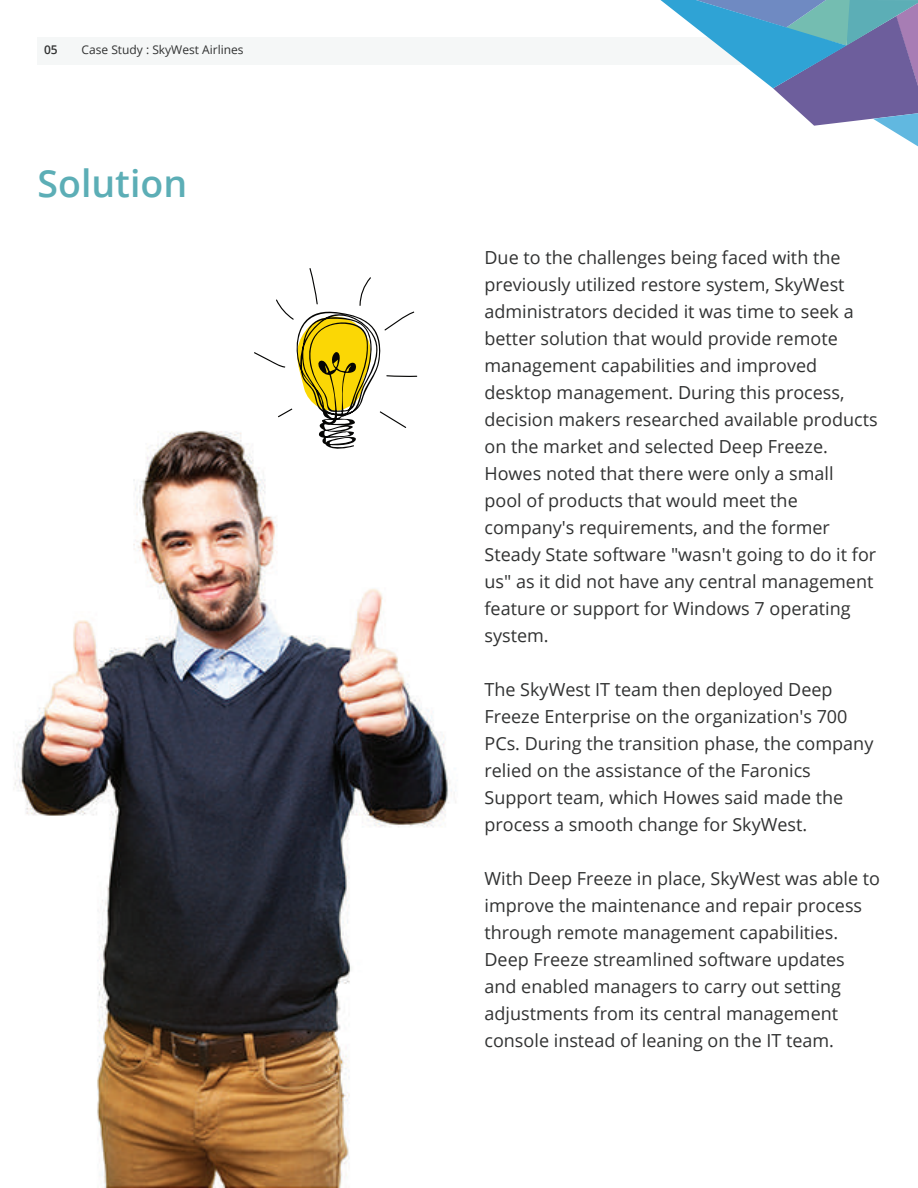
<style>
.page{position:relative;width:918px;height:1188px;background:#fff}
.page>*{position:absolute;margin:0;border:0;box-sizing:border-box;transform-origin:0 0}
.t1{font:600 37.5px "Open Sans";color:#5caeb6}
.t2{font:18px/27px "Open Sans";color:#313232}
.t3{font:12px "Open Sans";color:#313232}
.t4{font:600 12px "Open Sans";color:#313232}
</style>
<div class="page">
<div style="left:38px;top:38px;width:880px;height:27px;background:#f5f7f7"></div>
<svg style="left:660px;top:0;width:258px;height:147px"></svg>
<img style="left:14px;top:376px;width:442px;height:811px">
<svg style="left:254px;top:268px;width:163px;height:182px"></svg>
<p class="t4" style="left:44px;top:42px;width:15px">05</p>
<p class="t3" style="left:82px;top:42px;width:164px">Case Study : SkyWest Airlines</p>
<h1 class="t1" style="left:38px;top:158px;width:151px">Solution</h1>
<p class="t2" style="left:484px;top:244px;width:395px">Due to the challenges being faced with the previously utilized restore system, SkyWest administrators decided it was time to seek a better solution that would provide remote management capabilities and improved desktop management. During this process, decision makers researched available products on the market and selected Deep Freeze.<br>Howes noted that there were only a small<br>pool of products that would meet the company's requirements, and the former Steady State software "wasn't going to do it for us" as it did not have any central management feature or support for Windows 7 operating system.</p>
<p class="t2" style="left:484px;top:676px;width:390px">The SkyWest IT team then deployed Deep Freeze Enterprise on the organization's 700<br>PCs. During the transition phase, the company relied on the assistance of the Faronics Support team, which Howes said made the process a smooth change for SkyWest.</p>
<p class="t2" style="left:484px;top:865px;width:397px">With Deep Freeze in place, SkyWest was able to improve the maintenance and repair process through remote management capabilities.<br>Deep Freeze streamlined software updates and enabled managers to carry out setting adjustments from its central management console instead of leaning on the IT team.</p>
</div>
